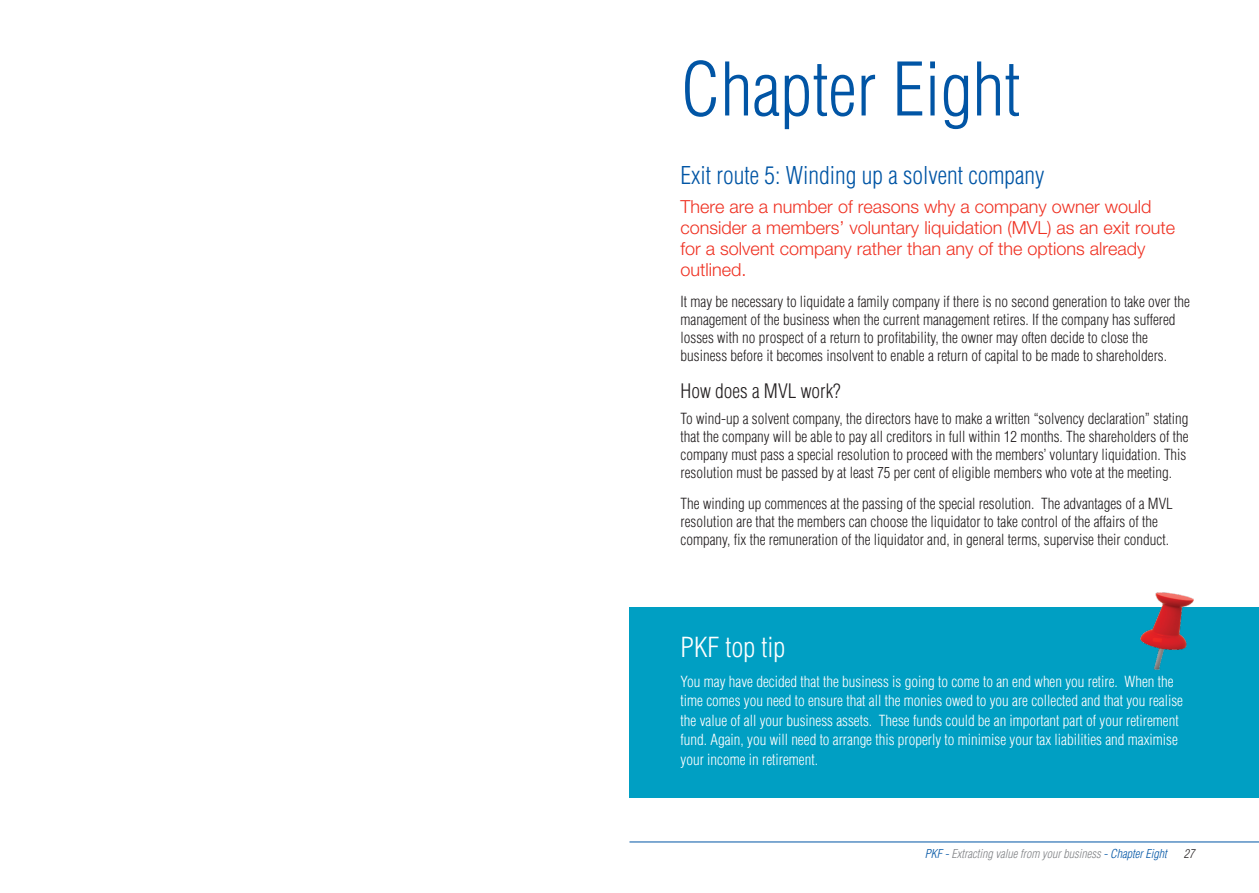
<style>
.page{position:relative;width:1259px;height:893px;background:#fff}
.page>*{position:absolute;margin:0;border:0;box-sizing:border-box;transform-origin:0 0}
.t1{font:300 condensed 72px "Helvetica LT Std";color:#0155a5}
.t2{font:300 condensed 27px "Helvetica LT Std";color:#fff}
.t3{font:300 condensed 24px "Helvetica LT Std";color:#0155a5}
.t4{font:300 condensed 19.5px "Helvetica LT Std";color:#231f20}
.t5{font:300 18px/21px "Helvetica Neue";color:#ef3122}
.t6{font:300 condensed 15px/18px "Helvetica LT Std";color:#231f20}
.t7{font:300 condensed 15px/19.5px "Helvetica LT Std";color:#fff}
.t8{font:italic 300 condensed 12px "Helvetica LT Std";color:#808285}
.t9{font:italic 300 condensed 12px "Helvetica LT Std";color:#231f20}
.s1{color:#0155a5}
</style>
<div class="page">
<hr style="left:629px;top:842px;width:630px;height:1px;background:#0155a5">
<div style="left:629px;top:607px;width:630px;height:190px;background:#009fc3"></div>
<img style="left:1140px;top:592px;width:53px;height:77px">
<h1 class="t1" style="left:680px;top:44px;width:341px">Chapter Eight</h1>
<h3 class="t3" style="left:680px;top:160px;width:365px">Exit route 5: Winding up a solvent company</h3>
<p class="t5" style="left:680px;top:196px;width:496px">There are a number of reasons why a company owner would consider a members’ voluntary liquidation (MVL) as an exit route for a solvent company rather than any of the options already outlined.</p>
<p class="t6" style="left:680px;top:292px;width:511px">It may be necessary to liquidate a family company if there is no second generation to take over the management of the business when the current management retires. If the company has suffered losses with no prospect of a return to profitability, the owner may often decide to close the business before it becomes insolvent to enable a return of capital to be made to shareholders.</p>
<h3 class="t4" style="left:680px;top:378px;width:162px">How does a MVL work?</h3>
<p class="t6" style="left:680px;top:410px;width:510px">To wind-up a solvent company, the directors have to make a written “solvency declaration” stating that the company will be able to pay all creditors in full within 12 months. The shareholders of the company must pass a special resolution to proceed with the members’ voluntary liquidation. This resolution must be passed by at least 75 per cent of eligible members who vote at the meeting.</p>
<p class="t6" style="left:680px;top:494px;width:494px">The winding up commences at the passing of the special resolution. The advantages of a MVL resolution are that the members can choose the liquidator to take control of the affairs of the company, fix the remuneration of the liquidator and, in general terms, supervise their conduct.</p>
<h2 class="t2" style="left:680px;top:630px;width:106px">PKF top tip</h2>
<p class="t7" style="left:680px;top:671px;width:504px">You may have decided that the business is going to come to an end when you retire. When the time comes you need to ensure that all the monies owed to you are collected and that you realise the value of all your business assets. These funds could be an important part of your retirement fund. Again, you will need to arrange this properly to minimise your tax liabilities and maximise your income in retirement.</p>
<p class="t8" style="left:925px;top:846px;width:243px"><span class="s1">PKF -</span> Extracting value from your business <span class="s1">- Chapter Eight</span></p>
<p class="t9" style="left:1184px;top:846px;width:12px">27</p>
</div>
